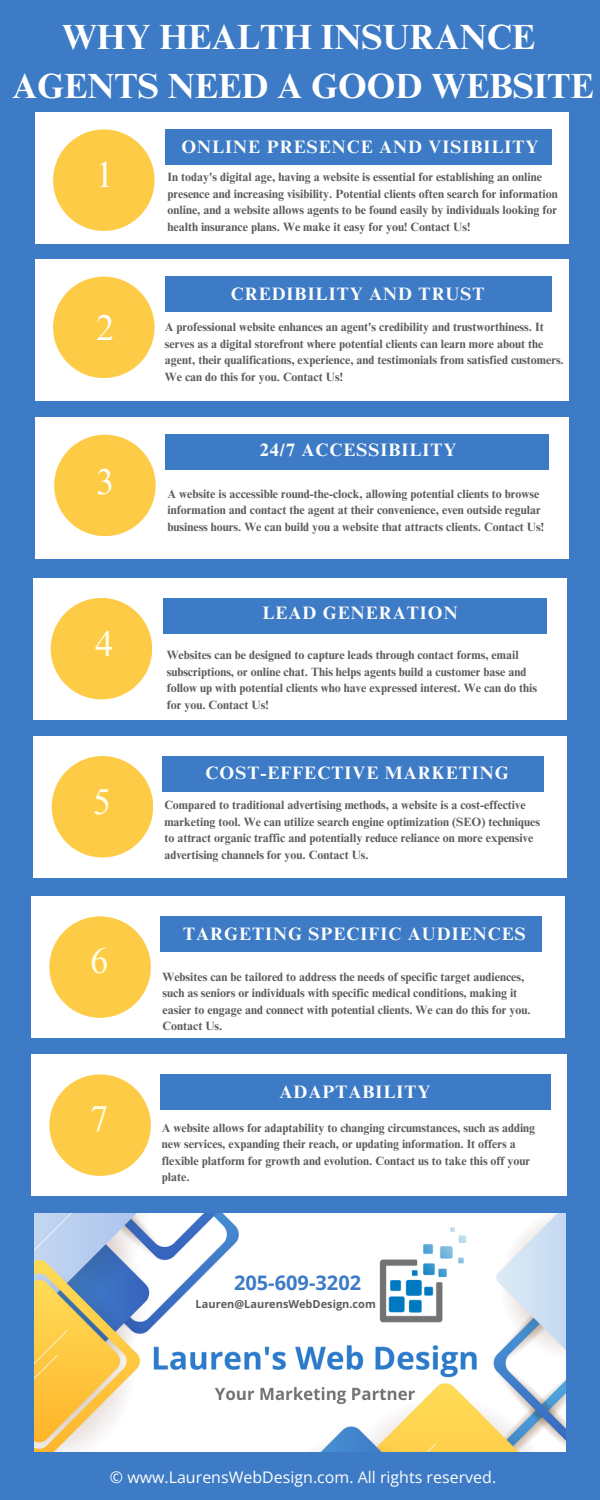
<style>
.page{position:relative;width:600px;height:1500px;background:#3d7bc6}
.page>*{position:absolute;margin:0;border:0;box-sizing:border-box;transform-origin:0 0}
.t1{font:36px "Times NRMT Pro";color:#ffffe9}
.t2{font:36px "Times NRMT Pro";color:#fff}
.t3{font:700 35px "Times NRMT Pro";color:#fff}
.t4{font:700 20px "Open Sans";color:#3d7bc6}
.t5{font:700 18px "Times NRMT Pro";letter-spacing:.06em;color:#fdfdfc}
.t6{font:700 18px "Times NRMT Pro";letter-spacing:.06em;color:#fff}
.t7{font:16px "Open Sans";color:#fdfdfc}
.t8{font:700 12px/16.5px "Times NRMT Pro";color:#5c5c5c}
.t9{font:700 11px "Open Sans";color:#5c5c5c}
</style>
<div class="page">
<div style="left:36px;top:112px;width:533px;height:132px;background:#fff"></div>
<div style="left:36px;top:259px;width:533px;height:142px;background:#fff"></div>
<div style="left:36px;top:418px;width:533px;height:141px;background:#fff"></div>
<div style="left:33px;top:578px;width:534px;height:142px;background:#fff"></div>
<div style="left:33px;top:736px;width:534px;height:142px;background:#fff"></div>
<div style="left:165px;top:129px;width:386px;height:36px;background:#3d7bc6"></div>
<div style="left:165px;top:435px;width:383px;height:35px;background:#3d7bc6"></div>
<div style="left:163px;top:756px;width:381px;height:35px;background:#3d7bc6"></div>
<div style="left:165px;top:277px;width:386px;height:35px;background:#3d7bc6"></div>
<div style="left:163px;top:598px;width:384px;height:35px;background:#3d7bc6"></div>
<div style="left:53px;top:129px;width:102px;height:102px;background:#fecb46;border-radius:50%"></div>
<div style="left:54px;top:435px;width:102px;height:101px;background:#fecb46;border-radius:50%"></div>
<div style="left:52px;top:756px;width:101px;height:102px;background:#fecb46;border-radius:50%"></div>
<div style="left:53px;top:277px;width:102px;height:101px;background:#fecb46;border-radius:50%"></div>
<div style="left:51px;top:598px;width:101px;height:101px;background:#fecb46;border-radius:50%"></div>
<div style="left:31px;top:896px;width:533px;height:142px;background:#fff"></div>
<div style="left:160px;top:916px;width:382px;height:36px;background:#3d7bc6"></div>
<div style="left:49px;top:916px;width:102px;height:102px;background:#fecb46;border-radius:50%"></div>
<div style="left:31px;top:1054px;width:535px;height:142px;background:#fff"></div>
<div style="left:160px;top:1074px;width:390px;height:36px;background:#3d7bc6"></div>
<div style="left:49px;top:1074px;width:102px;height:102px;background:#fecb46;border-radius:50%"></div>
<img style="left:35px;top:1213px;width:531px;height:239px">
<p class="t3" style="left:62px;top:24px;width:475px">WHY HEALTH INSURANCE</p>
<p class="t3" style="left:12px;top:73px;width:583px">AGENTS NEED A GOOD WEBSITE</p>
<p class="t2" style="left:96px;top:161px;width:19px">1</p>
<p class="t2" style="left:96px;top:314px;width:19px">2</p>
<p class="t2" style="left:96px;top:469px;width:19px">3</p>
<p class="t1" style="left:95px;top:630px;width:19px">4</p>
<p class="t1" style="left:92px;top:788px;width:19px">5</p>
<p class="t1" style="left:90px;top:947px;width:19px">6</p>
<p class="t1" style="left:90px;top:1106px;width:19px">7</p>
<p class="t5" style="left:181px;top:140px;width:359px">ONLINE PRESENCE AND VISIBILITY</p>
<p class="t8" style="left:168px;top:170px;width:392px">In today's digital age, having a website is essential for establishing an online presence and increasing visibility. Potential clients often search for information online, and a website allows agents to be found easily by individuals looking for health insurance plans. We make it easy for you! Contact Us!</p>
<p class="t5" style="left:231px;top:287px;width:255px">CREDIBILITY AND TRUST</p>
<p class="t8" style="left:165px;top:321px;width:401px">A professional website enhances an agent's credibility and trustworthiness. It serves as a digital storefront where potential clients can learn more about the agent, their qualifications, experience, and testimonials from satisfied customers.</p>
<p class="t8" style="left:165px;top:370px;width:180px">We can do this for you. Contact Us!</p>
<p class="t5" style="left:260px;top:443px;width:198px">24/7 ACCESSIBILITY</p>
<p class="t8" style="left:168px;top:487px;width:378px">A website is accessible round-the-clock, allowing potential clients to browse information and contact the agent at their convenience, even outside regular business hours. We can build you a website that attracts clients. Contact Us!</p>
<p class="t5" style="left:262px;top:606px;width:197px">LEAD GENERATION</p>
<p class="t8" style="left:167px;top:648px;width:372px">Websites can be designed to capture leads through contact forms, email subscriptions, or online chat. This helps agents build a customer base and follow up with potential clients who have expressed interest. We can do this for you. Contact Us!</p>
<p class="t6" style="left:206px;top:766px;width:305px">COST-EFFECTIVE MARKETING</p>
<p class="t8" style="left:164px;top:798px;width:377px">Compared to traditional advertising methods, a website is a cost-effective marketing tool. We can utilize search engine optimization (SEO) techniques to attract organic traffic and potentially reduce reliance on more expensive advertising channels for you. Contact Us.</p>
<p class="t5" style="left:183px;top:927px;width:344px">TARGETING SPECIFIC AUDIENCES</p>
<p class="t8" style="left:163px;top:970px;width:370px">Websites can be tailored to address the needs of specific target audiences, such as seniors or individuals with specific medical conditions, making it easier to engage and connect with potential clients. We can do this for you.<br>Contact Us.</p>
<p class="t6" style="left:280px;top:1085px;width:153px">ADAPTABILITY</p>
<p class="t8" style="left:162px;top:1121px;width:375px">A website allows for adaptability to changing circumstances, such as adding new services, expanding their reach, or updating information. It offers a flexible platform for growth and evolution. Contact us to take this off your plate.</p>
<p class="t4" style="left:234px;top:1269px;width:129px">205-609-3202</p>
<p class="t9" style="left:196px;top:1296px;width:182px">Lauren@LaurensWebDesign.com</p>
<p class="t7" style="left:110px;top:1466px;width:388px">© www.LaurensWebDesign.com. All rights reserved.</p>
</div>
